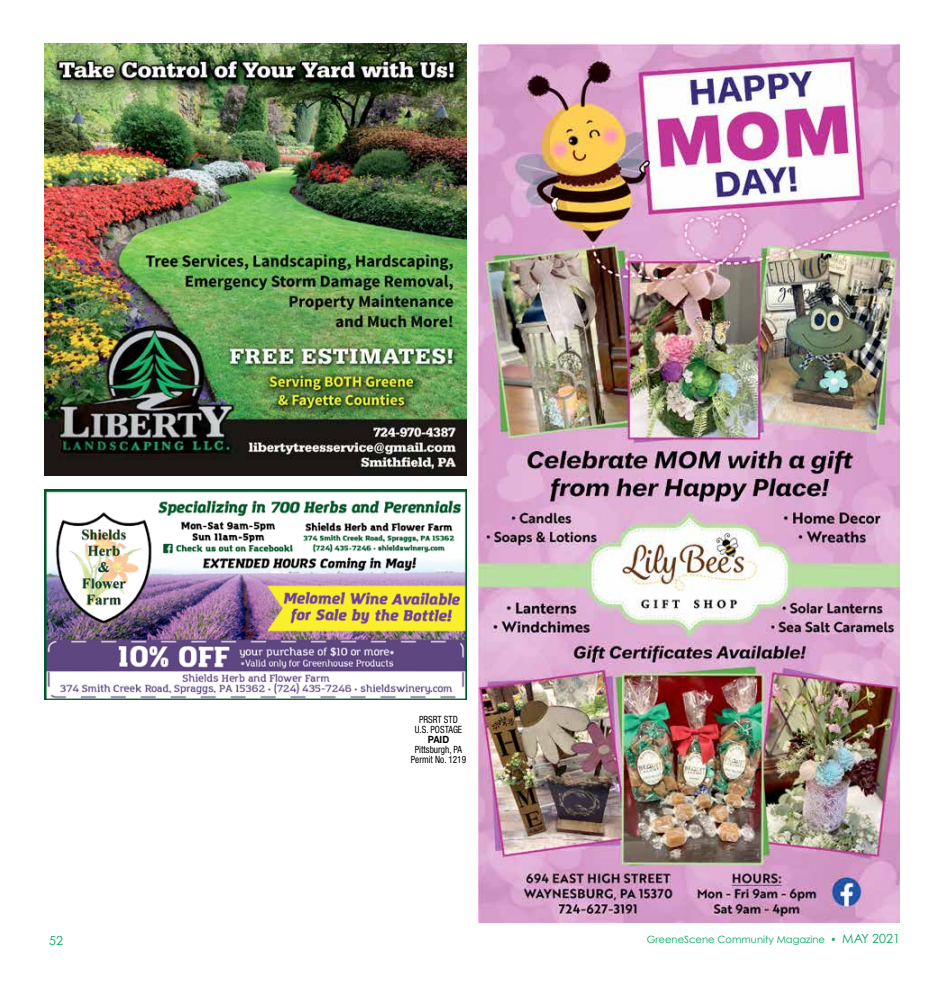
<style>
.page{position:relative;width:945px;height:990px;background:#fff}
.page>*{position:absolute;margin:0;border:0;box-sizing:border-box;transform-origin:0 0}
.t1{font:12.5px "Century Gothic";color:#00a95e}
.t2{font:condensed 10px/10px "Helvetica Neue";color:#000;text-align:center;scale:.92 1}
.t3{font:10px "Century Gothic";color:#00a95e}
.t4{font:700 10px "Helvetica Neue";color:#000;scale:.92 1}
.s1{font-size:12.5px}
</style>
<div class="page">
<img style="left:478px;top:44px;width:422px;height:878px">
<img style="left:45px;top:43px;width:422px;height:433px">
<img style="left:45px;top:490px;width:422px;height:209px">
<p class="t2" style="left:415px;top:714px;width:53px">PRSRT STD<br>U.S. POSTAGE</p>
<p class="t4" style="left:428px;top:733px;width:25px">PAID</p>
<p class="t2" style="left:411px;top:744px;width:61px">Pittsburgh, PA<br>Permit No. 1219</p>
<p class="t1" style="left:49px;top:932px;width:15px">52</p>
<p class="t3" style="left:647px;top:933px;width:255px">GreeneScene Community Magazine • <span class="s1">MAY 2021</span></p>
</div>
